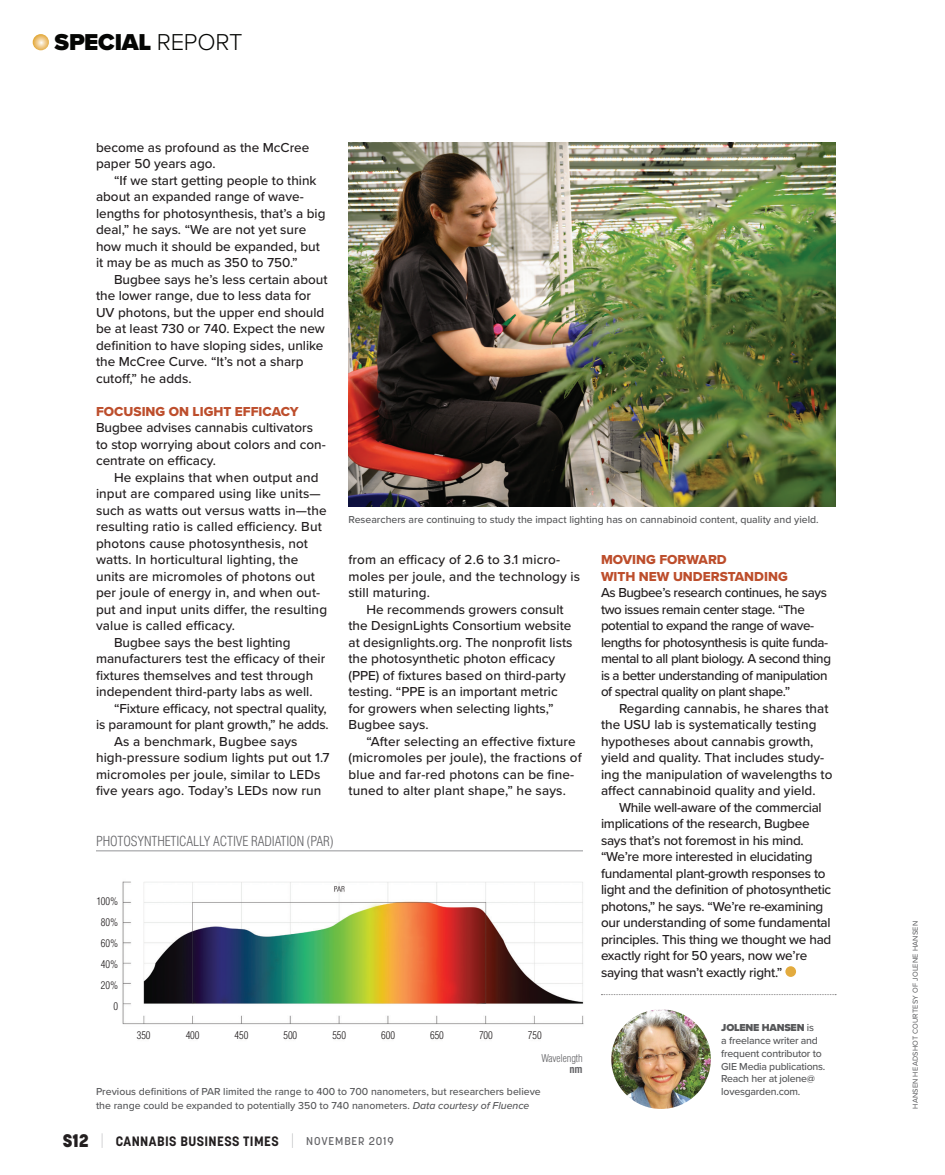
<style>
.page{position:relative;width:945px;height:1175px;background:#fff}
.page>*{position:absolute;margin:0;border:0;box-sizing:border-box;transform-origin:0 0}
.t1{font:900 23.85px "Proxima Nova";letter-spacing:-.01em;color:#050604}
.CBT_Body_Copy{font:500 13.5px/16.5px "Proxima Nova";color:#231f20}
.CBT_Body_Copy-2{font:500 13.5px/16.5px "Proxima Nova";letter-spacing:-.02em;color:#231f20}
.CBT_Body_Copy-3{font:500 13.5px/16.5px "Proxima Nova";letter-spacing:-.03em;color:#231f20}
.CBT_Body_Copy-4{font:13.5px/16.5px "Proxima Nova Extrabld";color:#bd4e2c}
.t2{font:700 13.5px "Korolev";letter-spacing:.03em;color:#231f20}
.chart_copy{font:300 condensed 13.5px "Helvetica";letter-spacing:-.01em;color:#636366}
.CBT_Body_Copy-5{font:500 10.5px/13.5px "Proxima Nova";color:#57585a}
.CBT_Body_Copy-6{font:500 10.5px/12.8px "Proxima Nova";letter-spacing:-.02em;color:#57585a}
.chart_copy-2{font:300 condensed 10.5px "Helvetica";letter-spacing:-.01em;color:#231f20}
.chart_copy-3{font:300 condensed 10.5px "Helvetica";letter-spacing:-.01em;color:#636366}
.chart_copy-4{font:700 condensed 10.5px "Helvetica";color:#636366}
.CBT_Photo_Credit{font:7.5px "Proxima Nova";letter-spacing:.03em;color:#57585a}
.s1{font-weight:300}
.s2{font-style:italic}
.s3{font-weight:800;font-size:18px}
.s4{font-weight:100;font-size:18px;color:#939598}
.s5{font-weight:500;font-size:11.25px;color:#636366}
.s6{font-weight:900}
</style>
<div class="page">
<svg style="left:33px;top:34px;width:16px;height:16px"></svg>
<img style="left:96px;top:851px;width:488px;height:174px">
<div style="left:96px;top:896px;width:22px;height:113px;background:#fff"></div>
<svg style="left:601px;top:994px;width:235px;height:1px"></svg>
<img style="left:611px;top:1009px;width:100px;height:99px;border-radius:50px">
<img style="left:348px;top:142px;width:488px;height:364px">
<div style="left:785px;top:966px;width:11px;height:10px;background:#e3ab3e;border-radius:50%"></div>
<hr style="left:96px;top:850px;width:487px;height:1px;background:#939598">
<h1 class="t1" style="left:55px;top:25px;width:190px">SPECIAL <span class="s1">REPORT</span></h1>
<p class="CBT_Body_Copy" style="left:96px;top:138px;width:215px">become as profound as the McCree paper 50 years ago.</p>
<p class="CBT_Body_Copy" style="left:96px;top:171px;width:231px;text-indent:18px">“If we start getting people to think about an expanded range of wave&shy;lengths for photosynthesis, that’s a big deal,” he says. “We are not yet sure how much it should be expanded, but it may be as much as 350 to 750.”</p>
<p class="CBT_Body_Copy" style="left:96px;top:270px;width:233px;text-indent:18px">Bugbee says he’s less certain about the lower range, due to less data for UV photons, but the upper end should be at least 730 or 740. Expect the new definition to have sloping sides, unlike the McCree Curve. “It’s not a sharp cutoff,” he adds.</p>
<p class="CBT_Body_Copy-4" style="left:96px;top:403px;width:204px">FOCUSING ON LIGHT EFFICACY</p>
<p class="CBT_Body_Copy" style="left:96px;top:419px;width:231px">Bugbee advises cannabis cultivators to stop worrying about colors and con&shy;centrate on efficacy.</p>
<p class="CBT_Body_Copy" style="left:96px;top:468px;width:233px;text-indent:18px">He explains that when output and input are compared using like units— such as watts out versus watts in—the resulting ratio is called efficiency. But photons cause photosynthesis, not watts. In horticultural lighting, the units are micromoles of photons out per joule of energy in, and when out&shy;put and input units differ, the resulting value is called efficacy.</p>
<p class="CBT_Body_Copy" style="left:96px;top:633px;width:231px;text-indent:18px">Bugbee says the best lighting manufacturers test the efficacy of their fixtures themselves and test through independent third-party labs as well.</p>
<p class="CBT_Body_Copy" style="left:96px;top:699px;width:234px;text-align:right">“Fixture efficacy, not spectral quality,<br>is paramount for plant growth,” he adds.</p>
<p class="CBT_Body_Copy" style="left:96px;top:732px;width:235px;text-indent:18px">As a benchmark, Bugbee says high-pressure sodium lights put out 1.7 micromoles per joule, similar to LEDs five years ago. Today’s LEDs now run</p>
<p class="chart_copy" style="left:96px;top:833px;width:239px">PHOTOSYNTHETICALLY ACTIVE RADIATION (PAR)</p>
<p class="chart_copy-2" style="left:96px;top:894px;width:23px">100%</p>
<p class="chart_copy-2" style="left:101px;top:915px;width:19px">80%</p>
<p class="chart_copy-2" style="left:101px;top:936px;width:19px">60%</p>
<p class="chart_copy-2" style="left:101px;top:957px;width:19px">40%</p>
<p class="chart_copy-2" style="left:101px;top:978px;width:19px">20%</p>
<p class="chart_copy-2" style="left:114px;top:999px;width:6px">0</p>
<p class="CBT_Body_Copy-5" style="left:348px;top:512px;width:472px">Researchers are continuing to study the impact lighting has on cannabinoid content, quality and yield.</p>
<p class="CBT_Body_Copy" style="left:348px;top:551px;width:233px">from an efficacy of 2.6 to 3.1 micro&shy;moles per joule, and the technology is still maturing.</p>
<p class="CBT_Body_Copy" style="left:348px;top:600px;width:225px;text-indent:18px">He recommends growers consult the DesignLights Consortium website at designlights.org. The nonprofit lists the photosynthetic photon efficacy (PPE) of fixtures based on third-party testing. “PPE is an important metric for growers when selecting lights,” Bugbee says.</p>
<p class="CBT_Body_Copy" style="left:348px;top:732px;width:235px;text-indent:18px">“After selecting an effective fixture (micromoles per joule), the fractions of blue and far-red photons can be fine&shy;tuned to alter plant shape,” he says.</p>
<p class="CBT_Body_Copy-4" style="left:601px;top:551px;width:188px">MOVING FORWARD<br>WITH NEW UNDERSTANDING</p>
<p class="CBT_Body_Copy-3" style="left:601px;top:584px;width:232px">As Bugbee’s research continues, he says two issues remain center stage. “The potential to expand the range of wave&shy;lengths for photosynthesis is quite funda&shy;mental to all plant biology. A second thing is a better understanding of manipulation of spectral quality on plant shape.”</p>
<p class="CBT_Body_Copy" style="left:601px;top:699px;width:233px;text-indent:18px">Regarding cannabis, he shares that the USU lab is systematically testing hypotheses about cannabis growth, yield and quality. That includes study&shy;ing the manipulation of wavelengths to affect cannabinoid quality and yield.</p>
<p class="CBT_Body_Copy-2" style="left:601px;top:798px;width:232px;text-indent:18px">While well-aware of the commercial implications of the research, Bugbee says that’s not foremost in his mind. “We’re more interested in elucidating fundamental plant-growth responses to light and the definition of photosynthetic photons,” he says. “We’re re-examining our understanding of some fundamental principles. This thing we thought we had exactly right for 50 years, now we’re saying that wasn’t exactly right.”</p>
<p class="chart_copy-2" style="left:137px;top:1029px;width:15px">350</p>
<p class="chart_copy-2" style="left:186px;top:1029px;width:15px">400</p>
<p class="chart_copy-2" style="left:235px;top:1029px;width:15px">450</p>
<p class="chart_copy-2" style="left:283px;top:1029px;width:15px">500</p>
<p class="chart_copy-2" style="left:332px;top:1029px;width:15px">550</p>
<p class="chart_copy-2" style="left:381px;top:1029px;width:15px">600</p>
<p class="chart_copy-2" style="left:430px;top:1029px;width:15px">650</p>
<p class="chart_copy-2" style="left:479px;top:1029px;width:15px">700</p>
<p class="chart_copy-2" style="left:528px;top:1029px;width:15px">750</p>
<p class="chart_copy-3" style="left:541px;top:1052px;width:43px">Wavelength</p>
<p class="chart_copy-4" style="left:569px;top:1062px;width:15px">nm</p>
<p class="CBT_Body_Copy-5" style="left:96px;top:1084px;width:446px">Previous definitions of PAR limited the range to 400 to 700 nanometers, but researchers believe the range could be expanded to potentially 350 to 740 nanometers. <span class="s2">Data courtesy of Fluence</span></p>
<p class="t2" style="left:63px;top:1132px;width:332px"><span class="s3">S12</span> <span class="s4">|</span> CANNABIS BUSINESS TIMES <span class="s4">|</span> <span class="s5">NOVEMBER 2019</span></p>
<p class="CBT_Body_Copy-6" style="left:721px;top:1021px;width:106px"><span class="s6">JOLENE HANSEN</span> is<br>a freelance writer and frequent contributor to<br>GIE Media publications.<br>Reach her at jolene@ lovesgarden.com.</p>
<p class="CBT_Photo_Credit" style="left:910px;top:1108px;width:189px;rotate:-90deg">HANSEN HEADSHOT COURTESY OF JOLENE HANSEN</p>
</div>
